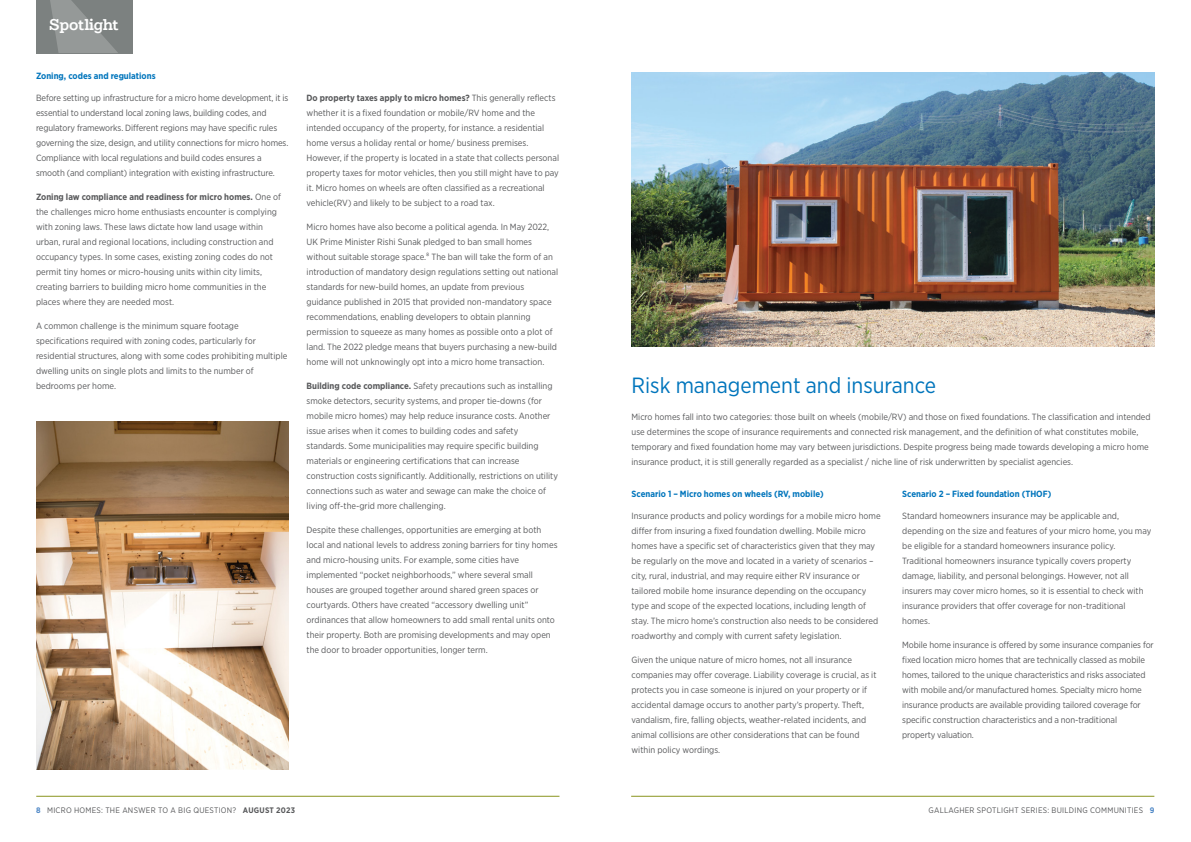
<style>
.page{position:relative;width:1191px;height:842px;background:#fff}
.page>*{position:absolute;margin:0;border:0;box-sizing:border-box;transform-origin:0 0}
.t1{font:22px "Gotham Narrow";color:#0075bc}
.t2{font:500 14.9px "Gallagher Slab";letter-spacing:-.015em;color:#fff}
.t3{font:9px/15px "Gotham Narrow";color:#58595b}
.t4{font:700 9px "Gotham Narrow";color:#0075bc}
.t5{font:8px "Gotham Narrow";letter-spacing:.03em;color:#58595b}
.s1{font-weight:700}
.s2{font-weight:700;color:#4e87c6}
</style>
<div class="page">
<hr style="left:36px;top:796px;width:523px;height:1px;background:#8a941e">
<hr style="left:631px;top:796px;width:523px;height:1px;background:#8a941e">
<div style="left:36px;top:0;width:97px;height:53px;background:#7c8180"></div>
<svg style="left:50px;top:0;width:68px;height:53px"></svg>
<img style="left:36px;top:421px;width:252px;height:349px">
<img style="left:631px;top:72px;width:523px;height:274px">
<h2 class="t2" style="left:49px;top:16px;width:71px">Spotlight</h2>
<p class="t4" style="left:36px;top:70px;width:121px">Zoning, codes and regulations</p>
<p class="t3" style="left:36px;top:91px;width:254px">Before setting up infrastructure for a micro home development, it is essential to understand local zoning laws, building codes, and regulatory frameworks. Different regions may have specific rules governing the size, design, and utility connections for micro homes.<br>Compliance with local regulations and build codes ensures a smooth (and compliant) integration with existing infrastructure.</p>
<p class="t3" style="left:36px;top:190px;width:246px"><span class="s1">Zoning law compliance and readiness for micro homes.</span> One of the challenges micro home enthusiasts encounter is complying with zoning laws. These laws dictate how land usage within urban, rural and regional locations, including construction and occupancy types. In some cases, existing zoning codes do not permit tiny homes or micro-housing units within city limits, creating barriers to building micro home communities in the places where they are needed most.</p>
<p class="t3" style="left:36px;top:319px;width:253px">A common challenge is the minimum square footage specifications required with zoning codes, particularly for residential structures, along with some codes prohibiting multiple dwelling units on single plots and limits to the number of bedrooms per home.</p>
<p class="t3" style="left:306px;top:91px;width:254px"><span class="s1">Do property taxes apply to micro homes?</span> This generally reflects whether it is a fixed foundation or mobile/RV home and the intended occupancy of the property, for instance. a residential home versus a holiday rental or home/ business premises.<br>However, if the property is located in a state that collects personal property taxes for motor vehicles, then you still might have to pay it. Micro homes on wheels are often classified as a recreational vehicle(RV) and likely to be subject to a road tax.</p>
<p class="t3" style="left:306px;top:220px;width:253px">Micro homes have also become a political agenda. In May 2022, UK Prime Minister Rishi Sunak pledged to ban small homes without suitable storage space.⁸ The ban will take the form of an introduction of mandatory design regulations setting out national standards for new-build homes, an update from previous guidance published in 2015 that provided non-mandatory space recommendations, enabling developers to obtain planning permission to squeeze as many homes as possible onto a plot of land. The 2022 pledge means that buyers purchasing a new-build home will not unknowingly opt into a micro home transaction.</p>
<p class="t3" style="left:306px;top:379px;width:253px"><span class="s1">Building code compliance.</span> Safety precautions such as installing smoke detectors, security systems, and proper tie-downs (for mobile micro homes) may help reduce insurance costs. Another issue arises when it comes to building codes and safety standards. Some municipalities may require specific building materials or engineering certifications that can increase construction costs significantly. Additionally, restrictions on utility connections such as water and sewage can make the choice of living off-the-grid more challenging.</p>
<p class="t3" style="left:306px;top:523px;width:252px">Despite these challenges, opportunities are emerging at both local and national levels to address zoning barriers for tiny homes and micro-housing units. For example, some cities have implemented “pocket neighborhoods,” where several small houses are grouped together around shared green spaces or courtyards. Others have created “accessory dwelling unit” ordinances that allow homeowners to add small rental units onto their property. Both are promising developments and may open the door to broader opportunities, longer term.</p>
<h1 class="t1" style="left:631px;top:372px;width:306px">Risk management and insurance</h1>
<p class="t3" style="left:631px;top:409px;width:521px">Micro homes fall into two categories: those built on wheels (mobile/RV) and those on fixed foundations. The classification and intended use determines the scope of insurance requirements and connected risk management, and the definition of what constitutes mobile, temporary and fixed foundation home may vary between jurisdictions. Despite progress being made towards developing a micro home insurance product, it is still generally regarded as a specialist / niche line of risk underwritten by specialist agencies.</p>
<p class="t4" style="left:631px;top:488px;width:194px">Scenario 1 – Micro homes on wheels (RV, mobile)</p>
<p class="t3" style="left:631px;top:508px;width:251px">Insurance products and policy wordings for a mobile micro home differ from insuring a fixed foundation dwelling. Mobile micro homes have a specific set of characteristics given that they may be regularly on the move and located in a variety of scenarios – city, rural, industrial, and may require either RV insurance or tailored mobile home insurance depending on the occupancy type and scope of the expected locations, including length of stay. The micro home’s construction also needs to be considered roadworthy and comply with current safety legislation.</p>
<p class="t3" style="left:631px;top:652px;width:246px">Given the unique nature of micro homes, not all insurance companies may offer coverage. Liability coverage is crucial, as it protects you in case someone is injured on your property or if accidental damage occurs to another party’s property. Theft, vandalism, fire, falling objects, weather-related incidents, and animal collisions are other considerations that can be found within policy wordings.</p>
<p class="t4" style="left:902px;top:488px;width:151px">Scenario 2 – Fixed foundation (THOF)</p>
<p class="t3" style="left:902px;top:508px;width:251px">Standard homeowners insurance may be applicable and, depending on the size and features of your micro home, you may be eligible for a standard homeowners insurance policy.<br>Traditional homeowners insurance typically covers property damage, liability, and personal belongings. However, not all insurers may cover micro homes, so it is essential to check with insurance providers that offer coverage for non-traditional homes.</p>
<p class="t3" style="left:902px;top:637px;width:253px">Mobile home insurance is offered by some insurance companies for fixed location micro homes that are technically classed as mobile homes, tailored to the unique characteristics and risks associated with mobile and/or manufactured homes. Specialty micro home insurance products are available providing tailored coverage for specific construction characteristics and a non-traditional<br>property valuation.</p>
<p class="t5" style="left:36px;top:805px;width:260px"><span class="s2">8</span> MICRO HOMES: THE ANSWER TO A BIG QUESTION? <span class="s1">AUGUST 2023</span></p>
<p class="t5" style="left:928px;top:805px;width:227px">GALLAGHER SPOTLIGHT SERIES: BUILDING COMMUNITIES <span class="s2">9</span></p>
</div>
